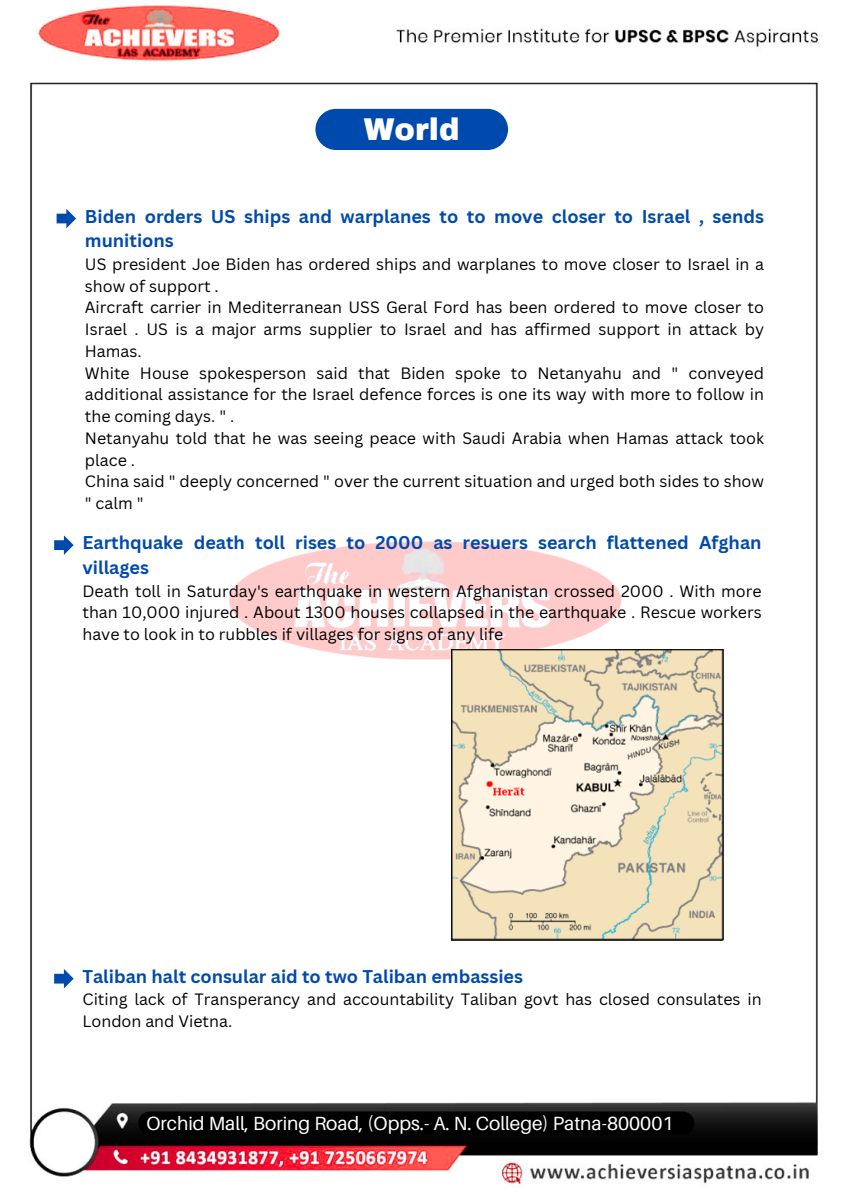
<style>
.page{position:relative;width:849px;height:1200px;background:#fff}
.page>*{position:absolute;margin:0;border:0;box-sizing:border-box;transform-origin:0 0}
.t1{font:900 30.8px "Archivo";color:#fff}
.t2{font:19.1px "Aileron";color:#fff}
.t3{font:700 18px/24.8px "Canva Sans";color:#004aad}
.t4{font:16px/21.8px "Canva Sans";color:#000}
</style>
<div class="page">
<img style="left:29px;top:5px;width:789px;height:1179px">
<img style="left:210px;top:511px;width:433px;height:184px">
<svg style="left:57px;top:209px;width:19px;height:19px"></svg>
<svg style="left:54px;top:535px;width:20px;height:20px"></svg>
<svg style="left:54px;top:969px;width:20px;height:19px"></svg>
<img style="left:451px;top:649px;width:272px;height:291px">
<div style="left:138px;top:1112px;width:556px;height:23px;background:#000;border-radius:12px"></div>
<div style="left:315px;top:109px;width:193px;height:41px;background:#004aad;border-radius:21px"></div>
<p class="t1" style="left:364px;top:113px;width:97px">World</p>
<p class="t3" style="left:85px;top:203px;width:680px">Biden orders US ships and warplanes to to move closer to Israel , sends munitions</p>
<p class="t4" style="left:85px;top:253px;width:680px">US president Joe Biden has ordered ships and warplanes to move closer to Israel in a show of support .</p>
<p class="t4" style="left:85px;top:296px;width:680px;text-align:justify">Aircraft carrier in Mediterranean USS Geral Ford has been ordered to move closer to Israel . US is a major arms supplier to Israel and has affirmed support in attack by Hamas.</p>
<p class="t4" style="left:85px;top:362px;width:680px;text-align:justify">White House spokesperson said that Biden spoke to Netanyahu and " conveyed additional assistance for the Israel defence forces is one its way with more to follow in the coming days. " .</p>
<p class="t4" style="left:85px;top:427px;width:680px">Netanyahu told that he was seeing peace with Saudi Arabia when Hamas attack took place .</p>
<p class="t4" style="left:85px;top:470px;width:680px">China said " deeply concerned " over the current situation and urged both sides to show " calm "</p>
<p class="t3" style="left:82px;top:530px;width:680px">Earthquake death toll rises to 2000 as resuers search flattened Afghan villages</p>
<p class="t4" style="left:82px;top:579px;width:680px;text-align:justify">Death toll in Saturday's earthquake in western Afghanistan crossed 2000 . With more than 10,000 injured . About 1300 houses collapsed in the earthquake . Rescue workers have to look in to rubbles if villages for signs of any life</p>
<p class="t3" style="left:82px;top:963px;width:442px">Taliban halt consular aid to two Taliban embassies</p>
<p class="t4" style="left:82px;top:988px;width:680px">Citing lack of Transperancy and accountability Taliban govt has closed consulates in<br>London and Vietna.</p>
<p class="t2" style="left:146px;top:1111px;width:528px">Orchid Mall, Boring Road, (Opps.- A. N. College) Patna-800001</p>
</div>
